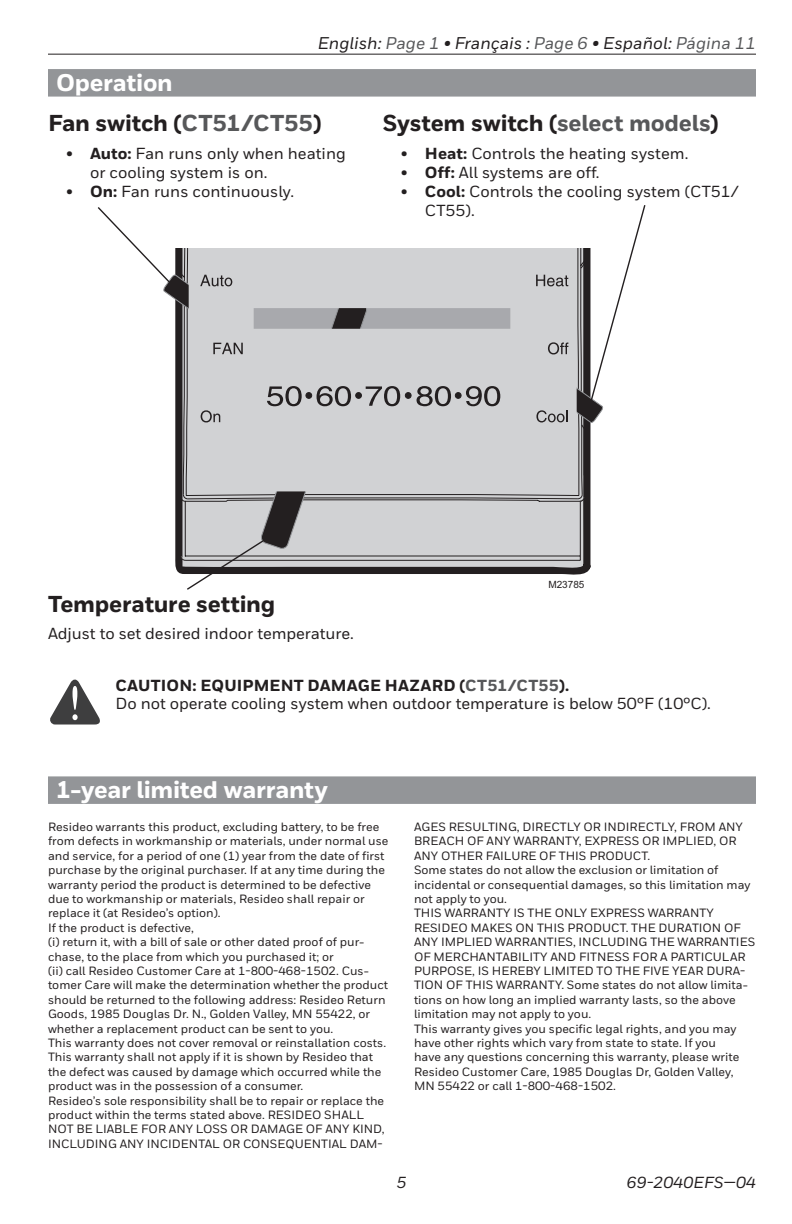
<style>
.page{position:relative;width:792px;height:1224px;background:#fff}
.page>*{position:absolute;margin:0;border:0;box-sizing:border-box;transform-origin:0 0}
.t1{font:800 24px "Honeywell Sans";letter-spacing:-.015em;color:#fff}
.t2{font:800 23px "Honeywell Sans";letter-spacing:-.01em;color:#231f20}
.t3{font:italic 500 17px "Honeywell Sans";color:#231f20}
.t4{font:500 16px/19px "Honeywell Sans";color:#231f20}
.t5{font:italic 500 16px "Honeywell Sans";color:#231f20}
.t6{font:500 12px/14.4px "Honeywell Sans";color:#231f20}
.t7{font:10px "Arial";color:#231f20}
.s1{color:#57585a}
.s2{font-weight:800}
.s3{font-weight:800;color:#57585a}
</style>
<div class="page">
<hr style="left:48px;top:54px;width:708px;height:1px;background:#231f20">
<div style="left:48px;top:69px;width:708px;height:28px;background:#939598"></div>
<div style="left:48px;top:776px;width:708px;height:28px;background:#939598"></div>
<svg style="left:411px;top:423px;width:176px;height:144px;background:#c6c7c9"></svg>
<svg style="left:411px;top:423px;width:175px;height:80px;background:#989899"></svg>
<svg style="left:577px;top:493px;width:8px;height:9px"></svg>
<svg style="left:411px;top:248px;width:166px;height:243px;background:#cecfd1"></svg>
<svg style="left:417px;top:386px;width:83px;height:20px;background:#908f90"></svg>
<svg style="left:525px;top:205px;width:121px;height:218px"></svg>
<svg style="left:97px;top:207px;width:314px;height:383px"></svg>
<svg style="left:50px;top:680px;width:50px;height:45px"></svg>
<h1 class="t1" style="left:56px;top:68px;width:118px">Operation</h1>
<h3 class="t3" style="left:318px;top:33px;width:440px">English: <span class="s1">Page 1</span> • Français : <span class="s1">Page 6</span> • Español: <span class="s1">Página 11</span></h3>
<h2 class="t2" style="left:48px;top:109px;width:275px">Fan switch (<span class="s1">CT51/CT55</span>)</h2>
<h3 class="t4" style="left:90px;top:145px;width:257px;text-indent:-24px">• <span class="s2">Auto:</span> Fan runs only when heating or cooling system is on.</h3>
<h3 class="t4" style="left:66px;top:183px;width:230px">• <span class="s2">On:</span> Fan runs continuously.</h3>
<h2 class="t2" style="left:383px;top:109px;width:337px">System switch (<span class="s1">select models</span>)</h2>
<h3 class="t4" style="left:401px;top:145px;width:289px">• <span class="s2">Heat:</span> Controls the heating system.</h3>
<h3 class="t4" style="left:401px;top:164px;width:200px">• <span class="s2">Off:</span> All systems are off.</h3>
<h3 class="t4" style="left:425px;top:183px;width:316px;text-indent:-24px">• <span class="s2">Cool:</span> Controls the cooling system (CT51/<br>CT55).</h3>
<p class="t7" style="left:548px;top:578px;width:38px">M23785</p>
<h2 class="t2" style="left:48px;top:590px;width:229px">Temperature setting</h2>
<h3 class="t4" style="left:48px;top:624px;width:307px">Adjust to set desired indoor temperature.</h3>
<h3 class="t4" style="left:116px;top:676px;width:597px;line-height:18px"><span class="s2">CAUTION: EQUIPMENT DAMAGE HAZARD (</span><span class="s3">CT51/CT55</span><span class="s2">).<br></span>Do not operate cooling system when outdoor temperature is below 50°F (10°C).</h3>
<h1 class="t1" style="left:56px;top:775px;width:274px">1-year limited warranty</h1>
<p class="t6" style="left:48px;top:820px;width:342px">Resideo warrants this product, excluding battery, to be free from defects in workmanship or materials, under normal use and service, for a period of one (1) year from the date of first purchase by the original purchaser. If at any time during the warranty period the product is determined to be defective due to workmanship or materials, Resideo shall repair or replace it (at Resideo’s option).<br>If the product is defective,<br>(i) return it, with a bill of sale or other dated proof of pur&shy;chase, to the place from which you purchased it; or<br>(ii) call Resideo Customer Care at 1-800-468-1502. Cus&shy;tomer Care will make the determination whether the product should be returned to the following address: Resideo Return Goods, 1985 Douglas Dr. N., Golden Valley, MN 55422, or whether a replacement product can be sent to you.<br>This warranty does not cover removal or reinstallation costs.<br>This warranty shall not apply if it is shown by Resideo that the defect was caused by damage which occurred while the product was in the possession of a consumer.<br>Resideo’s sole responsibility shall be to repair or replace the product within the terms stated above. RESIDEO SHALL NOT BE LIABLE FOR ANY LOSS OR DAMAGE OF ANY KIND, INCLUDING ANY INCIDENTAL OR CONSEQUENTIAL DAM-</p>
<p class="t6" style="left:414px;top:820px;width:343px">AGES RESULTING, DIRECTLY OR INDIRECTLY, FROM ANY BREACH OF ANY WARRANTY, EXPRESS OR IMPLIED, OR ANY OTHER FAILURE OF THIS PRODUCT.<br>Some states do not allow the exclusion or limitation of incidental or consequential damages, so this limitation may not apply to you.<br>THIS WARRANTY IS THE ONLY EXPRESS WARRANTY RESIDEO MAKES ON THIS PRODUCT. THE DURATION OF ANY IMPLIED WARRANTIES, INCLUDING THE WARRANTIES OF MERCHANTABILITY AND FITNESS FOR A PARTICULAR PURPOSE, IS HEREBY LIMITED TO THE FIVE YEAR DURA-TION OF THIS WARRANTY. Some states do not allow limita&shy;tions on how long an implied warranty lasts, so the above limitation may not apply to you.<br>This warranty gives you specific legal rights, and you may have other rights which vary from state to state. If you<br>have any questions concerning this warranty, please write Resideo Customer Care, 1985 Douglas Dr, Golden Valley, MN 55422 or call 1-800-468-1502.</p>
<h3 class="t5" style="left:397px;top:1173px;width:11px">5</h3>
<h3 class="t5" style="left:627px;top:1173px;width:131px">69-2040EFS—04</h3>
</div>
